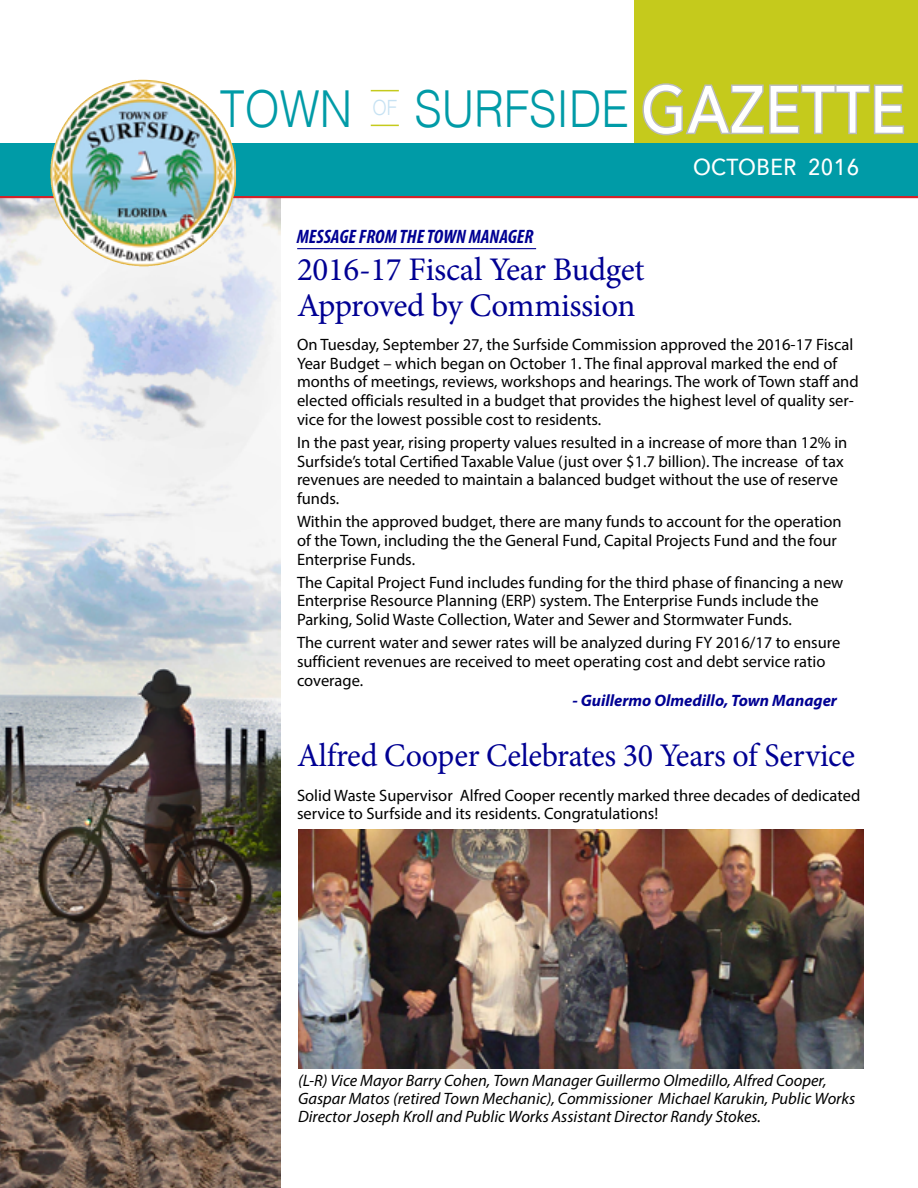
<style>
.page{position:relative;width:918px;height:1188px;background:#fff}
.page>*{position:absolute;margin:0;border:0;box-sizing:border-box;transform-origin:0 0}
.t1{font:300 51px "Helvetica";color:#009ba7;scale:.88 1}
.t2{font:33px/36px "Minion Pro";letter-spacing:-.01em;color:#000093}
.t3{font:500 23.1px "Avenir Next";letter-spacing:.02em;color:#fff;scale:.91 1}
.t4{font:300 21px "Helvetica";color:#c7e2f3;scale:.88 1}
.t5{font:italic 700 condensed 19.5px "Myriad Pro";color:#000093}
.t6{font:16.5px/18.8px "Myriad Pro";color:#000}
.t7{font:italic 16.5px/18px "Myriad Pro";color:#000}
.t8{font:italic 700 16.5px "Myriad Pro";color:#000093}
.s1{font-family:"Avenir Next";font-weight:500;font-size:66px;color:#fff}
</style>
<div class="page">
<img style="left:0;top:198px;width:281px;height:990px">
<div style="left:634px;top:0;width:284px;height:144px;background:#c5ca1c"></div>
<hr style="left:0;top:195px;width:918px;height:3px;background:#d2232a">
<svg style="left:642px;top:83px;width:263px;height:53px"></svg>
<svg style="left:371px;top:125px;width:28px;height:1px"></svg>
<svg style="left:371px;top:90px;width:28px;height:1px"></svg>
<hr style="left:297px;top:248px;width:239px;height:1px;background:#000093">
<div style="left:0;top:143px;width:918px;height:52px;background:#009ba7"></div>
<img style="left:50px;top:80px;width:88px;height:184px">
<img style="left:298px;top:829px;width:566px;height:240px">
<h1 class="t1" style="left:220px;top:65px;width:780px">TOWN SURFSIDE <span class="s1">GAZETTE</span></h1>
<p class="t4" style="left:372px;top:90px;width:30px">OF</p>
<p class="t5" style="left:297px;top:224px;width:238px">MESSAGE FROM THE TOWN MANAGER</p>
<h2 class="t2" style="left:297px;top:252px;width:349px">2016-17 Fiscal Year Budget<br>Approved by Commission</h2>
<h3 class="t3" style="left:693px;top:147px;width:184px">OCTOBER 2016</h3>
<p class="t6" style="left:297px;top:335px;width:563px">On Tuesday, September 27, the Surfside Commission approved the 2016-17 Fiscal Year Budget – which began on October 1. The final approval marked the end of months of meetings, reviews, workshops and hearings. The work of Town staff and elected officials resulted in a budget that provides the highest level of quality ser&shy;vice for the lowest possible cost to residents.</p>
<p class="t6" style="left:297px;top:433px;width:552px">In the past year, rising property values resulted in a increase of more than 12% in Surfside’s total Certified Taxable Value (just over $1.7 billion). The increase of tax revenues are needed to maintain a balanced budget without the use of reserve funds.</p>
<p class="t6" style="left:297px;top:512px;width:546px">Within the approved budget, there are many funds to account for the operation of the Town, including the the General Fund, Capital Projects Fund and the four<br>Enterprise Funds.</p>
<p class="t6" style="left:297px;top:573px;width:548px">The Capital Project Fund includes funding for the third phase of financing a new<br>Enterprise Resource Planning (ERP) system. The Enterprise Funds include the<br>Parking, Solid Waste Collection, Water and Sewer and Stormwater Funds.</p>
<p class="t6" style="left:297px;top:633px;width:545px">The current water and sewer rates will be analyzed during FY 2016/17 to ensure sufficient revenues are received to meet operating cost and debt service ratio coverage.</p>
<p class="t8" style="left:572px;top:690px;width:266px">- Guillermo Olmedillo, Town Manager</p>
<h2 class="t2" style="left:297px;top:738px;width:560px">Alfred Cooper Celebrates 30 Years of Service</h2>
<p class="t6" style="left:297px;top:787px;width:565px;line-height:18px">Solid Waste Supervisor Alfred Cooper recently marked three decades of dedicated service to Surfside and its residents. Congratulations!</p>
<p class="t7" style="left:298px;top:1071px;width:559px">(L-R) Vice Mayor Barry Cohen, Town Manager Guillermo Olmedillo, Alfred Cooper,<br>Gaspar Matos (retired Town Mechanic), Commissioner Michael Karukin, Public Works<br>Director Joseph Kroll and Public Works Assistant Director Randy Stokes.</p>
</div>
